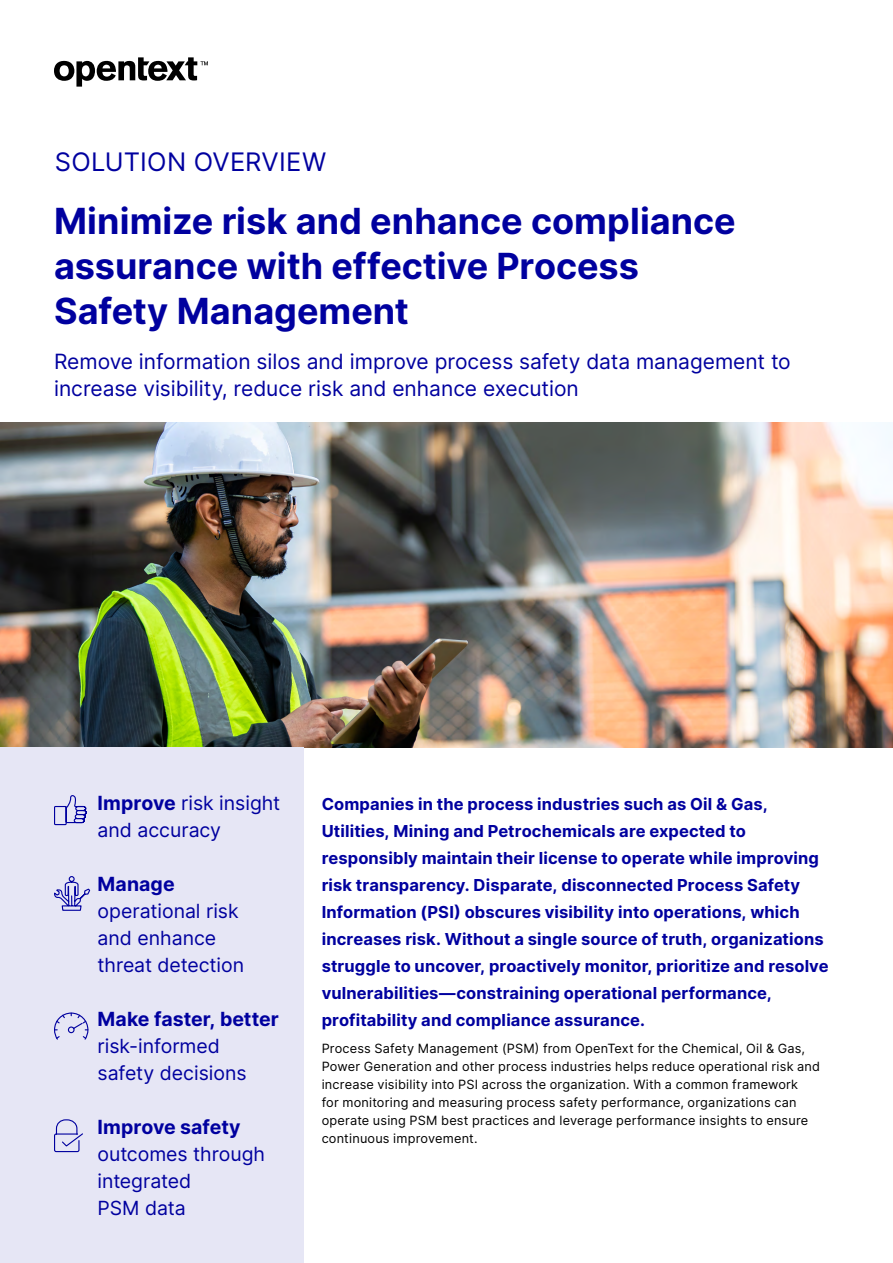
<style>
.page{position:relative;width:893px;height:1263px;background:#fff}
.page>*{position:absolute;margin:0;border:0;box-sizing:border-box;transform-origin:0 0}
.t1{font:700 36px/45px "Inter";color:#00009f}
.Document_type{font:25.5px "Inter";letter-spacing:.01em;color:#00009f}
.t2{font:21px/27px "Inter";color:#00009f}
.Sidebar_Stat{font:19.5px/27px "Inter";color:#00009f}
.Introduction_Paragra{font:700 16.5px/27px "Inter";letter-spacing:.005em;color:#00009f}
.Body{font:12.75px/18px "Inter";letter-spacing:.015em;color:#000}
.s1{font-weight:700}
</style>
<div class="page">
<svg style="left:54px;top:57px;width:154px;height:30px"></svg>
<img style="left:0;top:423px;width:893px;height:324px">
<div style="left:0;top:747px;width:303px;height:516px;background:#e6e6f5"></div>
<svg style="left:54px;top:795px;width:33px;height:31px"></svg>
<svg style="left:54px;top:1012px;width:35px;height:28px"></svg>
<svg style="left:54px;top:876px;width:37px;height:35px"></svg>
<svg style="left:54px;top:1119px;width:29px;height:34px"></svg>
<p class="Document_type" style="left:55px;top:143px;width:273px">SOLUTION OVERVIEW</p>
<h1 class="t1" style="left:54px;top:198px;width:683px">Minimize risk and enhance compliance assurance with effective Process<br>Safety Management</h1>
<h2 class="t2" style="left:54px;top:347px;width:738px">Remove information silos and improve process safety data management to increase visibility, reduce risk and enhance execution</h2>
<p class="Sidebar_Stat" style="left:98px;top:789px;width:184px"><span class="s1">Improve</span> risk insight and accuracy</p>
<p class="Sidebar_Stat" style="left:98px;top:870px;width:148px"><span class="s1">Manage </span>operational risk and enhance threat detection</p>
<p class="Sidebar_Stat" style="left:98px;top:1005px;width:183px"><span class="s1">Make faster, better </span>risk-informed safety decisions</p>
<p class="Sidebar_Stat" style="left:98px;top:1113px;width:169px"><span class="s1">Improve safety </span>outcomes through integrated<br>PSM data</p>
<p class="Introduction_Paragra" style="left:322px;top:790px;width:508px">Companies in the process industries such as Oil &amp; Gas, Utilities, Mining and Petrochemicals are expected to responsibly maintain their license to operate while improving risk transparency. Disparate, disconnected Process Safety Information (PSI) obscures visibility into operations, which increases risk. Without a single source of truth, organizations struggle to uncover, proactively monitor, prioritize and resolve vulnerabilities—constraining operational performance, profitability and compliance assurance.</p>
<p class="Body" style="left:322px;top:1039px;width:500px">Process Safety Management (PSM) from OpenText for the Chemical, Oil &amp; Gas, Power Generation and other process industries helps reduce operational risk and increase visibility into PSI across the organization. With a common framework<br>for monitoring and measuring process safety performance, organizations can operate using PSM best practices and leverage performance insights to ensure continuous improvement.</p>
</div>
